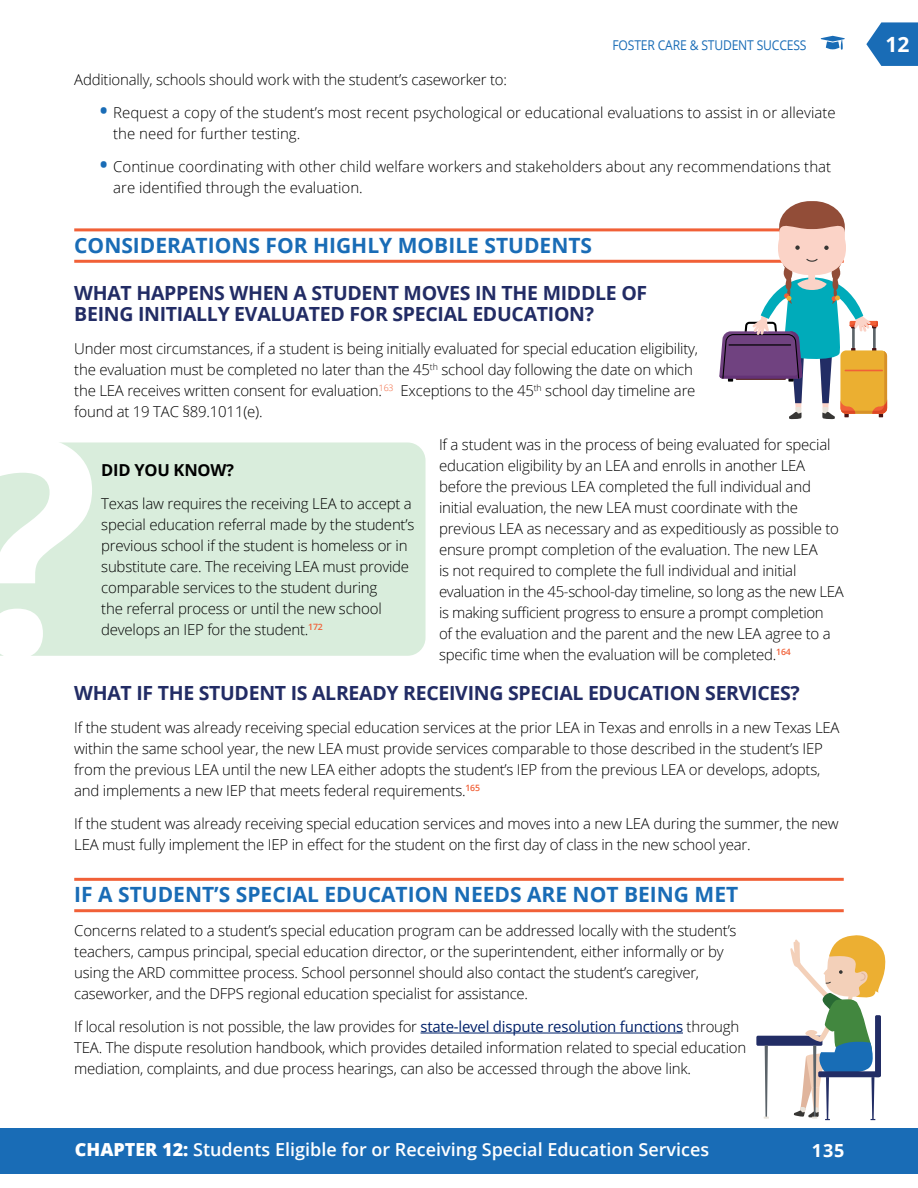
<style>
.page{position:relative;width:918px;height:1188px;background:#fff}
.page>*{position:absolute;margin:0;border:0;box-sizing:border-box;transform-origin:0 0}
.Blue_Header_Underlin{font:700 21px "Open Sans";color:#196cb6}
.t1{font:700 21px "Open Sans";color:#fff}
.Navy_under_blue{font:700 19.5px/21px "Open Sans";letter-spacing:-.015em;color:#222c65}
.FCSS_Body_Text_10_14{font:700 19.5px "Open Sans";letter-spacing:-.015em;color:#222c65}
.t2{font:600 18px "Open Sans";color:#fff}
.t3{font:700 18px "Open Sans";color:#fff}
.FCSS_Body_Text_10_14-2{font:700 16.5px "Open Sans";letter-spacing:-.015em;color:#000}
.FCSS_Body_Text_10_14-3{font:300 15px/21px "Open Sans";letter-spacing:-.015em;color:#000}
.FCSS_Body_Text_Numbe{font:300 15px/21px "Open Sans";letter-spacing:-.015em;color:#000}
.t4{font:13.5px "Open Sans";letter-spacing:-.015em;color:#196cb6;scale:.9 1}
.s1{font-weight:700;font-size:21px;color:#196cb6}
.s2{font-weight:400;color:#012169}
.s3{font-weight:800}
</style>
<div class="page">
<svg style="left:866px;top:22px;width:52px;height:44px;background:#3d83c1"></svg>
<svg style="left:821px;top:36px;width:24px;height:14px"></svg>
<div style="left:1px;top:1128px;width:917px;height:46px;background:#196cb6"></div>
<hr style="left:74px;top:260px;width:770px;height:3px;background:#f16037">
<hr style="left:74px;top:228px;width:770px;height:3px;background:#f16037">
<hr style="left:74px;top:909px;width:770px;height:3px;background:#f16037">
<hr style="left:74px;top:878px;width:770px;height:3px;background:#f16037">
<hr style="left:421px;top:1033px;width:262px;height:1px;background:#012169">
<div style="left:92px;top:442px;width:334px;height:214px;background:#d9eddc"></div>
<svg style="left:0;top:442px;width:92px;height:214px"></svg>
<svg style="left:719px;top:201px;width:168px;height:218px"></svg>
<div style="left:756px;top:1036px;width:66px;height:10px;background:#222d65;border-radius:2px"></div>
<svg style="left:764px;top:1046px;width:5px;height:73px"></svg>
<svg style="left:790px;top:935px;width:96px;height:185px"></svg>
<div style="left:875px;top:1015px;width:6px;height:62px;background:#222d65;border-radius:2px"></div>
<p class="t4" style="left:613px;top:35px;width:217px">FOSTER CARE &amp; STUDENT SUCCESS</p>
<h1 class="t1" style="left:886px;top:29px;width:25px">12</h1>
<p class="FCSS_Body_Text_10_14-3" style="left:74px;top:68px;width:434px">Additionally, schools should work with the student’s caseworker to:</p>
<p class="FCSS_Body_Text_10_14-3" style="left:113px;top:101px;width:724px;text-indent:-14px"><span class="s1">•</span> Request a copy of the student’s most recent psychological or educational evaluations to assist in or alleviate the need for further testing.</p>
<p class="FCSS_Body_Text_10_14-3" style="left:113px;top:155px;width:719px;text-indent:-14px"><span class="s1">•</span> Continue coordinating with other child welfare workers and stakeholders about any recommendations that are identified through the evaluation.</p>
<h3 class="Blue_Header_Underlin" style="left:74px;top:230px;width:519px">CONSIDERATIONS FOR HIGHLY MOBILE STUDENTS</h3>
<h3 class="Navy_under_blue" style="left:74px;top:282px;width:575px">WHAT HAPPENS WHEN A STUDENT MOVES IN THE MIDDLE OF<br>BEING INITIALLY EVALUATED FOR SPECIAL EDUCATION?</h3>
<p class="FCSS_Body_Text_10_14-3" style="left:74px;top:338px;width:625px">Under most circumstances, if a student is being initially evaluated for special education eligibility, the evaluation must be completed no later than the 45<sup>th</sup> school day following the date on which the LEA receives written consent for evaluation.<sup>163</sup> Exceptions to the 45<sup>th</sup> school day timeline are found at 19 TAC §89.1011(e).</p>
<p class="FCSS_Body_Text_10_14-3" style="left:439px;top:434px;width:406px">If a student was in the process of being evaluated for special education eligibility by an LEA and enrolls in another LEA before the previous LEA completed the full individual and initial evaluation, the new LEA must coordinate with the previous LEA as necessary and as expeditiously as possible to ensure prompt completion of the evaluation. The new LEA<br>is not required to complete the full individual and initial evaluation in the 45-school-day timeline, so long as the new LEA is making sufficient progress to ensure a prompt completion<br>of the evaluation and the parent and the new LEA agree to a specific time when the evaluation will be completed.<sup>164</sup></p>
<p class="FCSS_Body_Text_10_14" style="left:74px;top:679px;width:727px">WHAT IF THE STUDENT IS ALREADY RECEIVING SPECIAL EDUCATION SERVICES?</p>
<p class="FCSS_Body_Text_10_14-3" style="left:74px;top:716px;width:767px">If the student was already receiving special education services at the prior LEA in Texas and enrolls in a new Texas LEA within the same school year, the new LEA must provide services comparable to those described in the student’s IEP from the previous LEA until the new LEA either adopts the student’s IEP from the previous LEA or develops, adopts, and implements a new IEP that meets federal requirements.<sup>165</sup></p>
<p class="FCSS_Body_Text_10_14-3" style="left:74px;top:812px;width:766px">If the student was already receiving special education services and moves into a new LEA during the summer, the new<br>LEA must fully implement the IEP in effect for the student on the first day of class in the new school year.</p>
<p class="FCSS_Body_Text_10_14-2" style="left:101px;top:458px;width:134px">DID YOU KNOW?</p>
<p class="FCSS_Body_Text_Numbe" style="left:101px;top:493px;width:315px">Texas law requires the receiving LEA to accept a special education referral made by the student’s previous school if the student is homeless or in substitute care. The receiving LEA must provide comparable services to the student during<br>the referral process or until the new school develops an IEP for the student.<sup>172</sup></p>
<h3 class="Blue_Header_Underlin" style="left:74px;top:880px;width:666px">IF A STUDENT’S SPECIAL EDUCATION NEEDS ARE NOT BEING MET</h3>
<p class="FCSS_Body_Text_10_14-3" style="left:74px;top:920px;width:664px">Concerns related to a student’s special education program can be addressed locally with the student’s teachers, campus principal, special education director, or the superintendent, either informally or by using the ARD committee process. School personnel should also contact the student’s caregiver, caseworker, and the DFPS regional education specialist for assistance.</p>
<p class="FCSS_Body_Text_10_14-3" style="left:74px;top:1016px;width:667px">If local resolution is not possible, the law provides for <span class="s2">state-level dispute resolution functions</span> through</p>
<p class="FCSS_Body_Text_10_14-3" style="left:74px;top:1037px;width:674px">TEA. The dispute resolution handbook, which provides detailed information related to special education mediation, complaints, and due process hearings, can also be accessed through the above link.</p>
<p class="t2" style="left:75px;top:1137px;width:636px"><span class="s3">CHAPTER 12:</span> Students Eligible for or Receiving Special Education Services</p>
<p class="t3" style="left:812px;top:1137px;width:34px">135</p>
</div>
